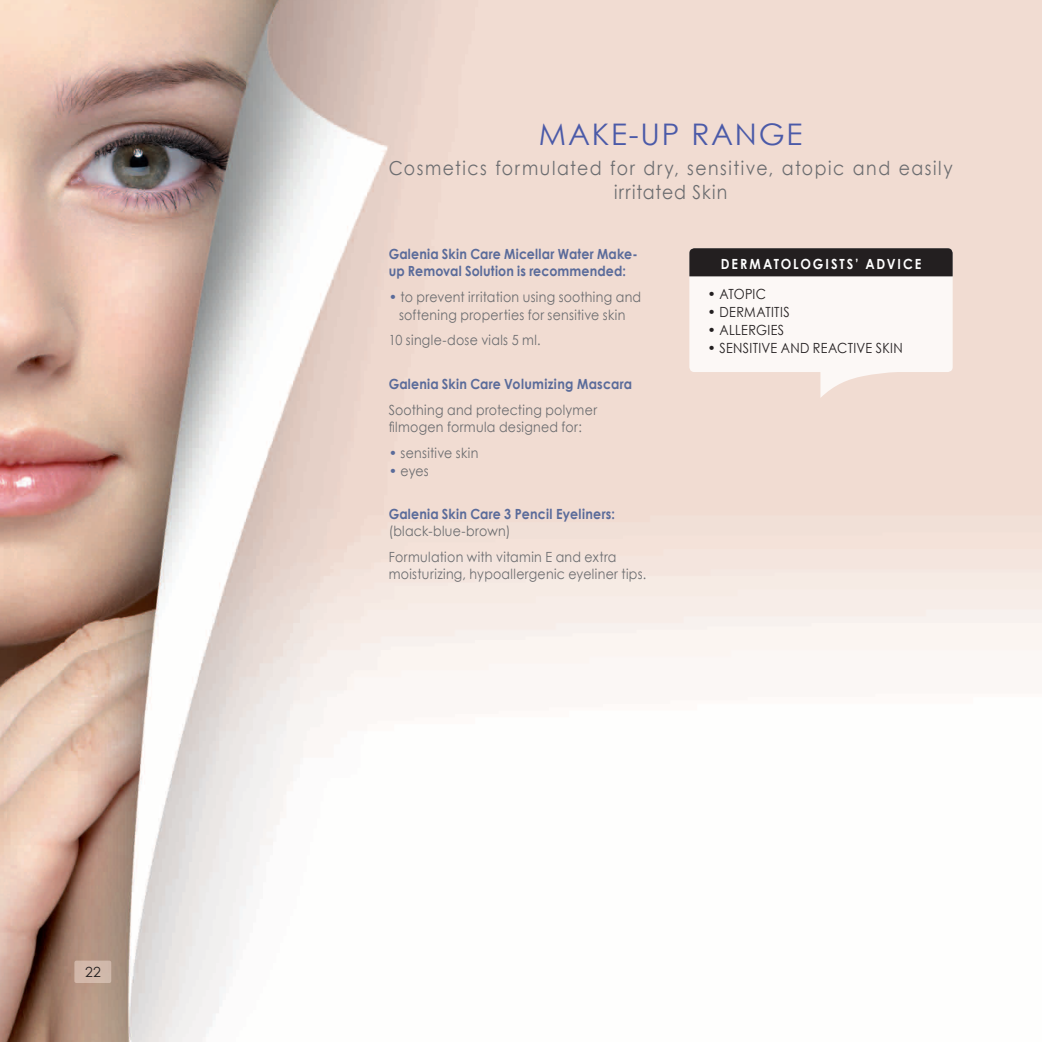
<style>
.page{position:relative;width:1042px;height:1042px;background:#fff}
.page>*{position:absolute;margin:0;border:0;box-sizing:border-box;transform-origin:0 0}
.t1{font:29.75px "Century Gothic";letter-spacing:.06em;color:#4b5aa8}
.t2{font:19.25px/24.5px "Century Gothic";letter-spacing:.085em;color:#6c6d70;text-align:center;scale:.9 1}
.t3{font:14px "Century Gothic";letter-spacing:.025em;color:#6c6d70;scale:.9 1}
.t4{font:700 14px/17.5px "Century Gothic";letter-spacing:.015em;color:#5a6b9a;scale:.9 1}
.t5{font:14px "Century Gothic";letter-spacing:.025em;color:#231f20}
.t6{font:700 14px "Century Gothic";letter-spacing:.15em;color:#fff;scale:.9 1}
.s1{color:#5a6b9a}
.s2{font-weight:400;color:#6c6d70}
</style>
<div class="page">
<img style="left:0;top:0;width:1042px;height:1042px">
<div style="left:74px;top:960px;width:37px;height:23px;background:#d2b8aa;border-radius:2px"></div>
<svg style="left:689px;top:248px;width:263px;height:150px"></svg>
<p class="t5" style="left:85px;top:963px;width:17px">22</p>
<p class="t1" style="left:539px;top:116px;width:265px">MAKE-UP RANGE</p>
<p class="t2" style="left:389px;top:155px;width:628px">Cosmetics formulated for dry, sensitive, atopic and easily irritated Skin</p>
<p class="t4" style="left:389px;top:245px;width:278px">Galenia Skin Care Micellar Water Make&shy;up Removal Solution is recommended:</p>
<p class="t3" style="left:389px;top:288px;width:282px"><span class="s1">•</span> to prevent irritation using soothing and</p>
<p class="t3" style="left:399px;top:306px;width:253px">softening properties for sensitive skin</p>
<p class="t3" style="left:389px;top:332px;width:170px">10 single-dose vials 5 ml.</p>
<p class="t4" style="left:389px;top:375px;width:272px">Galenia Skin Care Volumizing Mascara</p>
<p class="t3" style="left:389px;top:401px;width:233px">Soothing and protecting polymer</p>
<p class="t3" style="left:389px;top:419px;width:216px">filmogen formula designed for:</p>
<p class="t3" style="left:389px;top:444px;width:101px"><span class="s1">•</span> sensitive skin</p>
<p class="t3" style="left:389px;top:462px;width:46px"><span class="s1">•</span> eyes</p>
<p class="t4" style="left:389px;top:505px;width:253px;line-height:16.8px">Galenia Skin Care 3 Pencil Eyeliners: <span class="s2">(black-blue-brown)</span></p>
<p class="t3" style="left:389px;top:548px;width:255px">Formulation with vitamin E and extra</p>
<p class="t3" style="left:389px;top:566px;width:288px">moisturizing, hypoallergenic eyeliner tips.</p>
<p class="t6" style="left:721px;top:255px;width:224px">DERMATOLOGISTS’ ADVICE</p>
<p class="t5" style="left:707px;top:286px;width:60px">• ATOPIC</p>
<p class="t5" style="left:707px;top:303px;width:84px">• DERMATITIS</p>
<p class="t5" style="left:707px;top:321px;width:78px">• ALLERGIES</p>
<p class="t5" style="left:707px;top:339px;width:197px">• SENSITIVE AND REACTIVE SKIN</p>
</div>
